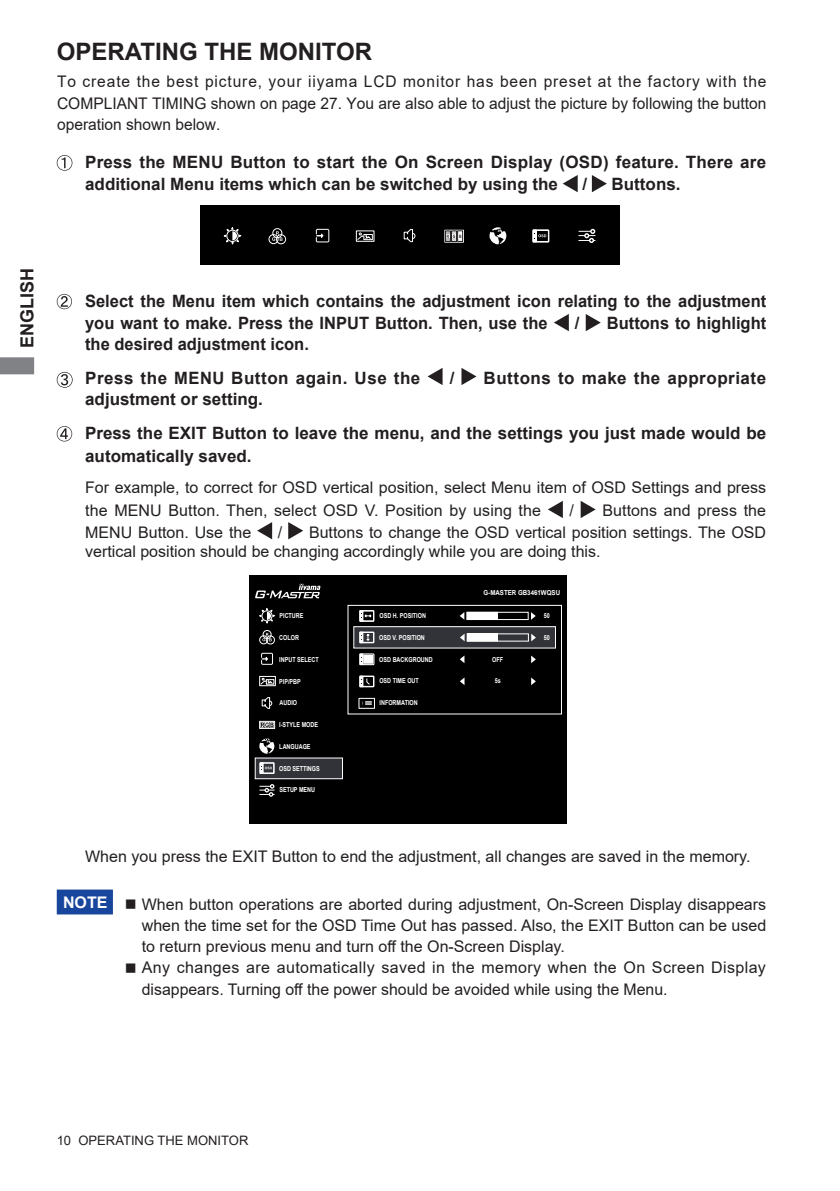
<style>
.page{position:relative;width:840px;height:1191px;background:#fff}
.page>*{position:absolute;margin:0;border:0;box-sizing:border-box;transform-origin:0 0}
.t1{font:700 24px "Arial";color:#231f20}
.t2{font:700 18px "Arial";color:#231f20}
.t3{font:700 17px/22px "Arial";color:#231f20}
.t4{font:700 17px/34px "Arial";letter-spacing:.03em;color:#231f20}
.t5{font:16px/21.2px "Arial";color:#231f20;text-align:justify}
.t6{font:16px/21.2px "Arial";letter-spacing:.025em;color:#231f20}
.t7{font:700 16px "Arial";color:#fff}
.t8{font:13px "Arial";color:#231f20}
.t9{font:700 6.8px "Arial";color:#fff;scale:.8 1}
.t10{font:700 6.8px "Arial";color:#fff;scale:.9 1}
</style>
<div class="page">
<svg style="left:0;top:357px;width:34px;height:17px"></svg>
<div style="left:57px;top:889px;width:56px;height:25px;background:#18469d;border:2px solid #18469d"></div>
<svg style="left:57px;top:155px;width:15px;height:16px"></svg>
<svg style="left:562px;top:175px;width:15px;height:17px"></svg>
<svg style="left:591px;top:175px;width:15px;height:17px"></svg>
<svg style="left:57px;top:294px;width:15px;height:15px"></svg>
<svg style="left:554px;top:314px;width:14px;height:17px"></svg>
<svg style="left:585px;top:314px;width:15px;height:17px"></svg>
<svg style="left:57px;top:372px;width:15px;height:15px"></svg>
<svg style="left:427px;top:368px;width:15px;height:17px"></svg>
<svg style="left:461px;top:368px;width:15px;height:17px"></svg>
<svg style="left:57px;top:426px;width:15px;height:15px"></svg>
<svg style="left:548px;top:501px;width:14px;height:17px"></svg>
<svg style="left:580px;top:501px;width:15px;height:17px"></svg>
<svg style="left:257px;top:522px;width:15px;height:17px"></svg>
<svg style="left:288px;top:522px;width:15px;height:17px"></svg>
<div style="left:200px;top:205px;width:419px;height:60px;background:#000"></div>
<svg style="left:223px;top:227px;width:18px;height:18px"></svg>
<div style="left:316px;top:229px;width:13px;height:13px;border:1px solid #fff"></div>
<svg style="left:317px;top:233px;width:6px;height:5px"></svg>
<svg style="left:403px;top:229px;width:12px;height:14px"></svg>
<div style="left:272px;top:228px;width:10px;height:10px;border:1px solid #fff;border-radius:50%"></div>
<div style="left:268px;top:234px;width:10px;height:10px;border:1px solid #fff;border-radius:50%"></div>
<div style="left:276px;top:234px;width:10px;height:10px;border:1px solid #fff;border-radius:50%"></div>
<svg style="left:272px;top:231px;width:10px;height:10px"></svg>
<svg style="left:489px;top:227px;width:17px;height:17px"></svg>
<div style="left:532px;top:229px;width:17px;height:13px;border:1px solid #fff"></div>
<svg style="left:533px;top:230px;width:13px;height:12px"></svg>
<div style="left:355px;top:230px;width:19px;height:12px;border:1px solid #fff"></div>
<div style="left:363px;top:234px;width:9px;height:6px;border:1px solid #fff"></div>
<svg style="left:356px;top:233px;width:14px;height:7px"></svg>
<svg style="left:578px;top:229px;width:17px;height:14px"></svg>
<div style="left:445px;top:231px;width:5px;height:11px;border:1px solid #231f20"></div>
<div style="left:451px;top:231px;width:5px;height:11px;border:1px solid #231f20"></div>
<div style="left:457px;top:230px;width:5px;height:12px;border:1px solid #231f20"></div>
<svg style="left:445px;top:231px;width:16px;height:10px"></svg>
<div style="left:249px;top:575px;width:317px;height:249px;background:#000"></div>
<div style="left:255px;top:758px;width:87px;height:20px;background:#323338"></div>
<div style="left:255px;top:757px;width:88px;height:22px;border:1px solid #fff"></div>
<div style="left:347px;top:605px;width:214px;height:109px;border:1px solid #fff"></div>
<svg style="left:259px;top:608px;width:16px;height:15px"></svg>
<div style="left:263px;top:630px;width:8px;height:9px;border:1px solid #fff;border-radius:50%"></div>
<div style="left:259px;top:635px;width:9px;height:9px;border:1px solid #fff;border-radius:50%"></div>
<div style="left:266px;top:635px;width:8px;height:9px;border:1px solid #fff;border-radius:50%"></div>
<svg style="left:262px;top:633px;width:9px;height:8px"></svg>
<svg style="left:259px;top:738px;width:15px;height:15px"></svg>
<svg style="left:259px;top:784px;width:15px;height:12px"></svg>
<div style="left:261px;top:653px;width:12px;height:12px;border:1px solid #fff"></div>
<svg style="left:262px;top:657px;width:6px;height:3px"></svg>
<svg style="left:261px;top:697px;width:11px;height:12px"></svg>
<div style="left:359px;top:610px;width:15px;height:12px;border:1px solid #fff"></div>
<svg style="left:360px;top:610px;width:11px;height:11px"></svg>
<div style="left:359px;top:675px;width:15px;height:12px;border:1px solid #fff"></div>
<svg style="left:360px;top:676px;width:10px;height:11px"></svg>
<svg style="left:255px;top:584px;width:65px;height:14px"></svg>
<div style="left:259px;top:676px;width:17px;height:10px;border:1px solid #fff"></div>
<div style="left:266px;top:679px;width:8px;height:5px;border:1px solid #fff"></div>
<svg style="left:260px;top:678px;width:12px;height:7px"></svg>
<div style="left:259px;top:762px;width:15px;height:12px;border:1px solid #fff"></div>
<svg style="left:260px;top:762px;width:12px;height:11px"></svg>
<div style="left:359px;top:653px;width:15px;height:12px;border:1px solid #fff"></div>
<svg style="left:360px;top:654px;width:14px;height:10px"></svg>
<div style="left:467px;top:612px;width:30px;height:7px;background:#fff"></div>
<div style="left:466px;top:612px;width:62px;height:8px;border:1px solid #fff"></div>
<svg style="left:459px;top:612px;width:5px;height:8px"></svg>
<svg style="left:531px;top:612px;width:4px;height:8px"></svg>
<svg style="left:460px;top:656px;width:4px;height:7px"></svg>
<svg style="left:531px;top:655px;width:4px;height:8px"></svg>
<svg style="left:460px;top:678px;width:4px;height:7px"></svg>
<svg style="left:531px;top:677px;width:4px;height:8px"></svg>
<div style="left:353px;top:626px;width:202px;height:22px;background:#323338"></div>
<div style="left:353px;top:626px;width:202px;height:22px;border:1px solid #fff"></div>
<div style="left:359px;top:631px;width:15px;height:12px;border:1px solid #fff"></div>
<svg style="left:360px;top:632px;width:9px;height:11px"></svg>
<div style="left:467px;top:634px;width:30px;height:7px;background:#fff"></div>
<div style="left:466px;top:633px;width:62px;height:8px;border:1px solid #fff"></div>
<svg style="left:460px;top:634px;width:4px;height:7px"></svg>
<svg style="left:531px;top:633px;width:4px;height:8px"></svg>
<div style="left:259px;top:721px;width:16px;height:7px;border:1px solid #fff"></div>
<svg style="left:260px;top:722px;width:14px;height:5px"></svg>
<div style="left:358px;top:698px;width:17px;height:10px;border:1px solid #fff"></div>
<svg style="left:362px;top:701px;width:9px;height:4px"></svg>
<h1 class="t1" style="left:57px;top:35px;width:317px">OPERATING THE MONITOR</h1>
<p class="t5" style="left:57px;top:71px;width:710px">To create the best picture, your iiyama LCD monitor has been preset at the factory with the COMPLIANT TIMING shown on page 27. You are also able to adjust the picture by following the button operation shown below.</p>
<p class="t3" style="left:85px;top:151px;width:682px">Press the MENU Button to start the On Screen Display (OSD) feature. There are additional Menu items which can be switched by using the</p>
<p class="t3" style="left:582px;top:173px;width:6px">/</p>
<p class="t3" style="left:611px;top:173px;width:70px">Buttons.</p>
<p class="t2" style="left:14px;top:348px;width:82px;rotate:-90deg">ENGLISH</p>
<p class="t3" style="left:85px;top:290px;width:682px">Select the Menu item which contains the adjustment icon relating to the adjustment you want to make. Press the INPUT Button. Then, use the</p>
<p class="t3" style="left:574px;top:312px;width:6px">/</p>
<p class="t3" style="left:606px;top:312px;width:161px">Buttons to highlight</p>
<p class="t4" style="left:85px;top:327px;width:336px">the desired adjustment icon.<br>Press the MENU Button again. Use the</p>
<p class="t3" style="left:449px;top:367px;width:6px">/</p>
<p class="t4" style="left:483px;top:361px;width:284px">Buttons to make the appropriate</p>
<p class="t3" style="left:85px;top:382px;width:682px;line-height:34px">adjustment or setting.<br>Press the EXIT Button to leave the menu, and the settings you just made would be</p>
<p class="t3" style="left:85px;top:445px;width:168px">automatically saved.</p>
<p class="t5" style="left:85px;top:476px;width:682px;line-height:23.2px">For example, to correct for OSD vertical position, select Menu item of OSD Settings and press the MENU Button. Then, select OSD V. Position by using the</p>
<p class="t5" style="left:569px;top:500px;width:6px">/</p>
<p class="t5" style="left:602px;top:500px;width:165px">Buttons and press the</p>
<p class="t5" style="left:85px;top:522px;width:682px;line-height:19.4px;text-indent:224px">Buttons to change the OSD vertical position settings. The OSD vertical position should be changing accordingly while you are doing this.</p>
<p class="t5" style="left:85px;top:521px;width:167px">MENU Button. Use the</p>
<p class="t5" style="left:278px;top:521px;width:6px">/</p>
<p class="t9" style="left:279px;top:610px;width:31px">PICTURE</p>
<p class="t9" style="left:279px;top:632px;width:26px">COLOR</p>
<p class="t9" style="left:279px;top:654px;width:51px">INPUT SELECT</p>
<p class="t9" style="left:279px;top:676px;width:28px">PIP/PBP</p>
<p class="t9" style="left:279px;top:720px;width:50px">I-STYLE MODE</p>
<p class="t9" style="left:279px;top:741px;width:41px">LANGUAGE</p>
<p class="t9" style="left:279px;top:763px;width:52px">OSD SETTINGS</p>
<p class="t9" style="left:279px;top:785px;width:46px">SETUP MENU</p>
<p class="t9" style="left:279px;top:698px;width:24px">AUDIO</p>
<p class="t10" style="left:483px;top:588px;width:86px">G-MASTER GB3461WQSU</p>
<p class="t9" style="left:379px;top:611px;width:60px">OSD H. POSITION</p>
<p class="t9" style="left:379px;top:654px;width:68px">OSD BACKGROUND</p>
<p class="t9" style="left:379px;top:676px;width:51px">OSD TIME OUT</p>
<p class="t9" style="left:543px;top:611px;width:9px">50</p>
<p class="t9" style="left:379px;top:633px;width:59px">OSD V. POSITION</p>
<p class="t9" style="left:543px;top:633px;width:9px">50</p>
<p class="t9" style="left:492px;top:654px;width:15px">OFF</p>
<p class="t9" style="left:494px;top:676px;width:9px">5s</p>
<p class="t9" style="left:379px;top:698px;width:49px">INFORMATION</p>
<p class="t5" style="left:85px;top:845px;width:666px">When you press the EXIT Button to end the adjustment, all changes are saved in the memory.</p>
<p class="t7" style="left:63px;top:891px;width:46px">NOTE</p>
<p class="t5" style="left:142px;top:893px;width:625px;text-indent:-17px">■ When button operations are aborted during adjustment, On-Screen Display disappears when the time set for the OSD Time Out has passed. Also, the EXIT Button can be used to return previous menu and turn off the On-Screen Display.</p>
<p class="t6" style="left:142px;top:957px;width:625px;text-indent:-17px">■ Any changes are automatically saved in the memory when the On Screen Display disappears. Turning off the power should be avoided while using the Menu.</p>
<p class="t8" style="left:57px;top:1131px;width:193px">10 OPERATING THE MONITOR</p>
</div>
